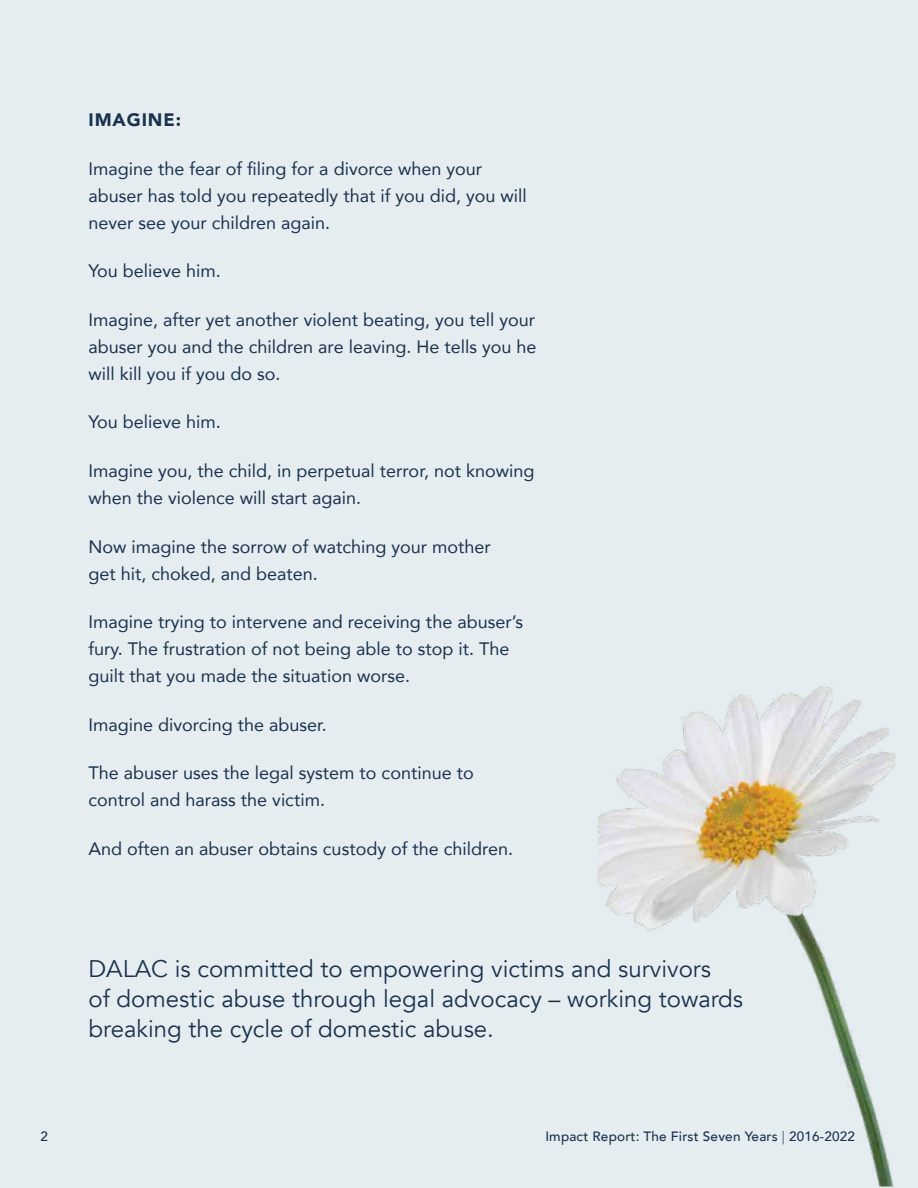
<style>
.page{position:relative;width:918px;height:1188px;background:#e5edf0}
.page>*{position:absolute;margin:0;border:0;box-sizing:border-box;transform-origin:0 0}
.t1{font:24px/30px "Avenir";color:#1a324d}
.t2{font:18px/27px "Avenir";color:#1a324d}
.t3{font:900 18px "Avenir";letter-spacing:.05em;color:#1a324d}
.t4{font:500 13.5px "Avenir";letter-spacing:.015em;color:#1a324d}
.s1{font-weight:300}
</style>
<div class="page">
<img style="left:598px;top:686px;width:298px;height:500px">
<p class="t3" style="left:88px;top:104px;width:94px">IMAGINE:</p>
<p class="t2" style="left:88px;top:154px;width:440px">Imagine the fear of filing for a divorce when your abuser has told you repeatedly that if you did, you will never see your children again.</p>
<p class="t2" style="left:88px;top:257px;width:134px">You believe him.</p>
<p class="t2" style="left:88px;top:306px;width:449px;text-align:justify">Imagine, after yet another violent beating, you tell your abuser you and the children are leaving. He tells you he will kill you if you do so.</p>
<p class="t2" style="left:88px;top:408px;width:134px">You believe him.</p>
<p class="t2" style="left:88px;top:457px;width:447px">Imagine you, the child, in perpetual terror, not knowing when the violence will start again.</p>
<p class="t2" style="left:88px;top:532px;width:404px">Now imagine the sorrow of watching your mother get hit, choked, and beaten.</p>
<p class="t2" style="left:88px;top:608px;width:436px">Imagine trying to intervene and receiving the abuser’s fury. The frustration of not being able to stop it. The guilt that you made the situation worse.</p>
<p class="t2" style="left:88px;top:711px;width:240px">Imagine divorcing the abuser.</p>
<p class="t2" style="left:88px;top:759px;width:387px">The abuser uses the legal system to continue to control and harass the victim.</p>
<p class="t2" style="left:88px;top:835px;width:426px">And often an abuser obtains custody of the children.</p>
<p class="t1" style="left:88px;top:954px;width:656px">DALAC is committed to empowering victims and survivors<br>of domestic abuse through legal advocacy – working towards breaking the cycle of domestic abuse.</p>
<p class="t4" style="left:40px;top:1125px;width:9px">2</p>
<p class="t4" style="left:545px;top:1125px;width:311px">Impact Report: The First Seven Years <span class="s1">|</span> 2016-2022</p>
</div>
